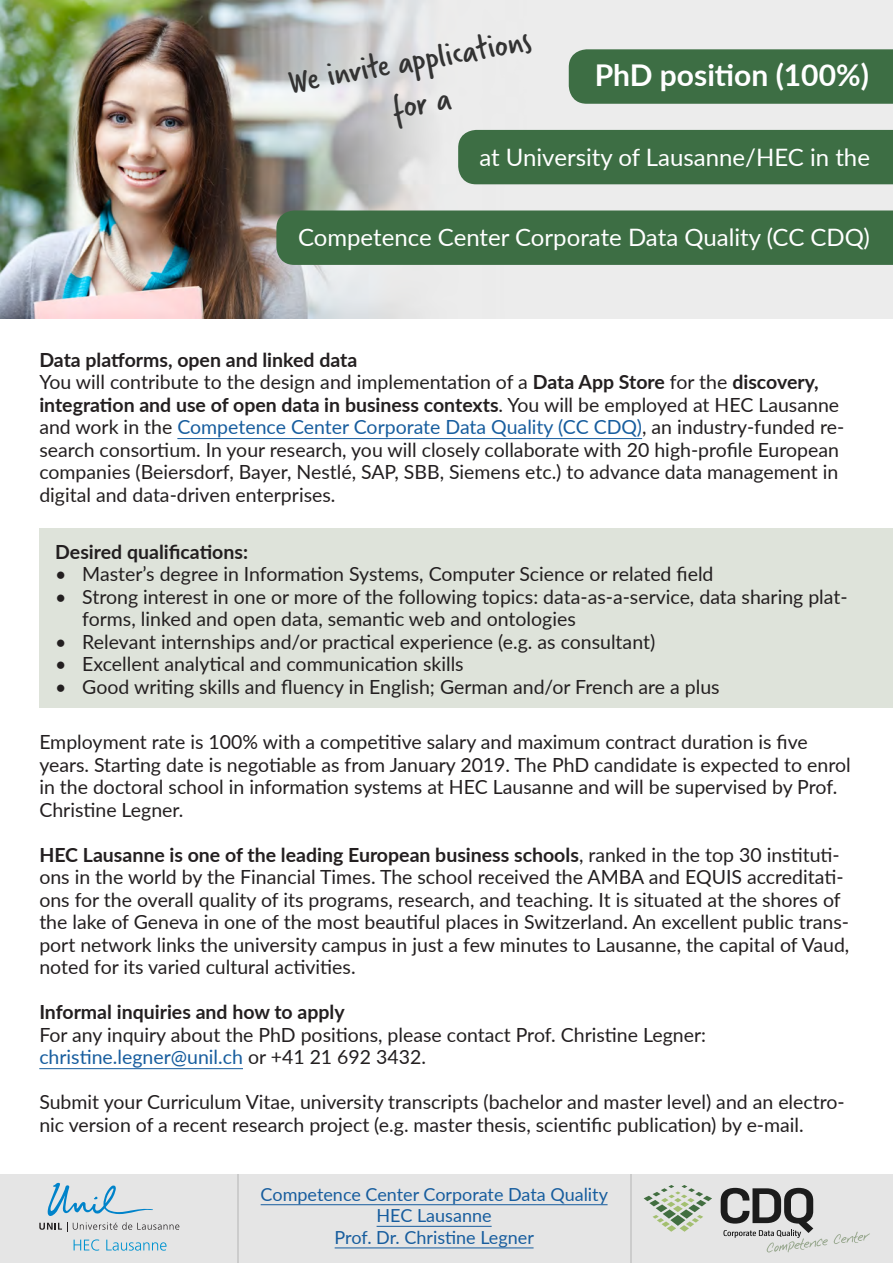
<style>
.page{position:relative;width:893px;height:1263px;background:#fff}
.page>*{position:absolute;margin:0;border:0;box-sizing:border-box;transform-origin:0 0}
.t1{font:36px "Verveine";color:#333}
.t2{font:700 30px "Lato";color:#fff}
.t3{font:24px "Lato";color:#fff}
.t4{font:19.5px/22.5px "Lato";color:#231f20}
.t5{font:700 19.5px "Lato";color:#231f20}
.t6{font:19.5px "Lato";color:#175d9e}
.t7{font:18px "Lato";color:#175d9e}
.s1{font-weight:700}
.s2{color:#175d9e}
.s3{color:#231f20}
</style>
<div class="page">
<img style="left:0;top:0;width:893px;height:319px">
<div style="left:0;top:1175px;width:893px;height:88px;background:#e5e5e5"></div>
<div style="left:569px;top:49px;width:324px;height:55px;background:#3d6e44"></div>
<div style="left:458px;top:130px;width:435px;height:54px;background:#3d6e44"></div>
<div style="left:276px;top:210px;width:617px;height:55px;background:#3d6e44"></div>
<hr style="left:177px;top:438px;width:465px;height:1px;background:#175d9e">
<hr style="left:39px;top:1068px;width:204px;height:1px;background:#175d9e">
<div style="left:39px;top:528px;width:854px;height:180px;background:#dee3da"></div>
<hr style="left:261px;top:1204px;width:347px;height:1px;background:#175d9e">
<hr style="left:377px;top:1226px;width:115px;height:1px;background:#175d9e">
<hr style="left:335px;top:1247px;width:199px;height:1px;background:#175d9e">
<svg style="left:834px;top:1231px;width:36px;height:13px"></svg>
<svg style="left:721px;top:1188px;width:107px;height:64px"></svg>
<svg style="left:644px;top:1185px;width:68px;height:47px"></svg>
<hr style="left:237px;top:1175px;width:2px;height:88px;background:#ccc">
<hr style="left:630px;top:1175px;width:1px;height:88px;background:#ccc">
<svg style="left:74px;top:1239px;width:25px;height:11px"></svg>
<svg style="left:106px;top:1239px;width:61px;height:11px"></svg>
<svg style="left:39px;top:1183px;width:140px;height:49px"></svg>
<p class="t1" style="left:284px;top:58px;width:247px;rotate:-10deg">We invite applications</p>
<p class="t1" style="left:388px;top:83px;width:61px;rotate:-10deg">for a</p>
<p class="t2" style="left:595px;top:53px;width:276px">PhD position (100%)</p>
<p class="t3" style="left:479px;top:140px;width:392px">at University of Lausanne/HEC in the</p>
<p class="t3" style="left:298px;top:220px;width:574px">Competence Center Corporate Data Quality (CC CDQ)</p>
<p class="t5" style="left:39px;top:345px;width:320px">Data platforms, open and linked data</p>
<p class="t4" style="left:39px;top:370px;width:806px">You will contribute to the design and implementation of a <span class="s1">Data App Store</span> for the <span class="s1">discovery, integration and use of open data in business contexts</span>. You will be employed at HEC Lausanne and work in the <span class="s2">Competence Center Corporate Data Quality (CC CDQ)</span>, an industry-funded re&shy;search consortium. In your research, you will closely collaborate with 20 high-profile European companies (Beiersdorf, Bayer, Nestlé, SAP, SBB, Siemens etc.) to advance data management in digital and data-driven enterprises.</p>
<p class="t5" style="left:55px;top:537px;width:194px">Desired qualifications:</p>
<p class="t4" style="left:55px;top:562px;width:660px">• Master’s degree in Information Systems, Computer Science or related field</p>
<p class="t4" style="left:82px;top:585px;width:767px;text-indent:-27px">• Strong interest in one or more of the following topics: data-as-a-service, data sharing plat&shy;forms, linked and open data, semantic web and ontologies</p>
<p class="t4" style="left:55px;top:630px;width:601px">• Relevant internships and/or practical experience (e.g. as consultant)</p>
<p class="t4" style="left:55px;top:652px;width:410px">• Excellent analytical and communication skills</p>
<p class="t4" style="left:55px;top:675px;width:666px">• Good writing skills and fluency in English; German and/or French are a plus</p>
<p class="t4" style="left:39px;top:730px;width:813px">Employment rate is 100% with a competitive salary and maximum contract duration is five years. Starting date is negotiable as from January 2019. The PhD candidate is expected to enrol in the doctoral school in information systems at HEC Lausanne and will be supervised by Prof.<br>Christine Legner.</p>
<p class="t4" style="left:39px;top:842px;width:811px"><span class="s1">HEC Lausanne is one of the leading European business schools</span>, ranked in the top 30 instituti&shy;ons in the world by the Financial Times. The school received the AMBA and EQUIS accreditati&shy;ons for the overall quality of its programs, research, and teaching. It is situated at the shores of the lake of Geneva in one of the most beautiful places in Switzerland. An excellent public trans&shy;port network links the university campus in just a few minutes to Lausanne, the capital of Vaud, noted for its varied cultural activities.</p>
<p class="t5" style="left:39px;top:998px;width:307px">Informal inquiries and how to apply</p>
<p class="t4" style="left:39px;top:1022px;width:668px">For any inquiry about the PhD positions, please contact Prof. Christine Legner:</p>
<p class="t6" style="left:39px;top:1043px;width:388px">christine.legner@unil.ch <span class="s3">or +41 21 692 3432.</span></p>
<p class="t4" style="left:39px;top:1090px;width:807px">Submit your Curriculum Vitae, university transcripts (bachelor and master level) and an electro&shy;nic version of a recent research project (e.g. master thesis, scientific publication) by e-mail.</p>
<p class="t7" style="left:261px;top:1181px;width:349px">Competence Center Corporate Data Quality</p>
<p class="t7" style="left:377px;top:1203px;width:117px">HEC Lausanne</p>
<p class="t7" style="left:335px;top:1224px;width:201px">Prof. Dr. Christine Legner</p>
</div>
